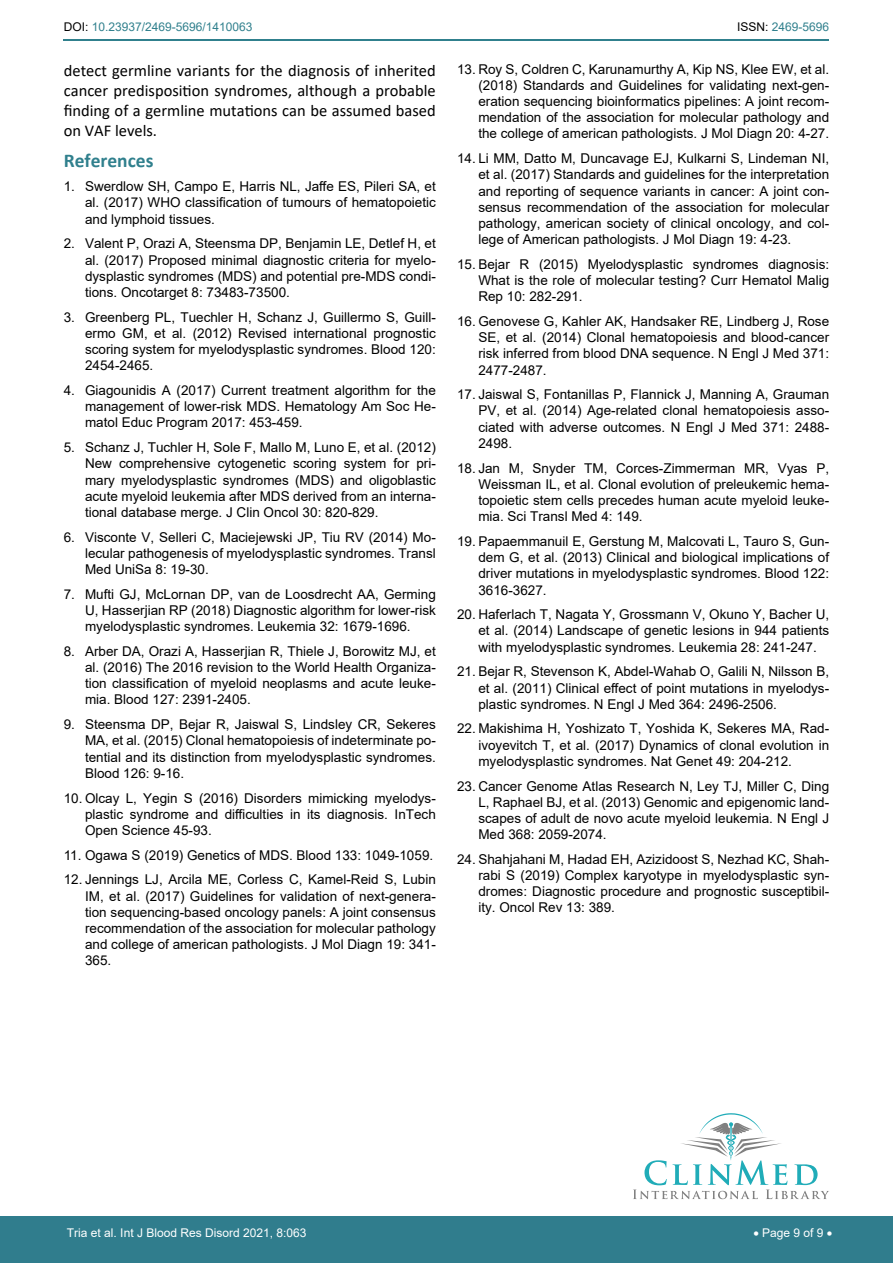
<style>
.page{position:relative;width:893px;height:1263px;background:#fff}
.page>*{position:absolute;margin:0;border:0;box-sizing:border-box;transform-origin:0 0}
.t1{font:700 19.5px "Calibri";color:#30808d}
.t2{font:16.5px/19.8px "Calibri";color:#000;text-align:justify}
.t3{font:13.5px/16.2px "Arial";color:#000;text-align:justify}
.t4{font:12px "Arial";color:#fff}
.t5{font:12px "Arial";color:#30808d}
.s1{color:#000}
</style>
<div class="page">
<hr style="left:64px;top:40px;width:765px;height:1px;background:#30808d">
<div style="left:0;top:1217px;width:893px;height:46px;background:#307d8d"></div>
<svg style="left:633px;top:1113px;width:196px;height:86px"></svg>
<p class="t5" style="left:64px;top:19px;width:190px"><span class="s1">DOI:</span> 10.23937/2469-5696/1410063</p>
<p class="t5" style="left:737px;top:19px;width:94px"><span class="s1">ISSN:</span> 2469-5696</p>
<p class="t2" style="left:64px;top:60px;width:374px">detect germline variants for the diagnosis of inherited cancer predisposition syndromes, although a probable finding of a germline mutations can be assumed based on VAF levels.</p>
<h1 class="t1" style="left:64px;top:146px;width:91px">References</h1>
<p class="t3" style="left:85px;top:178px;width:352px;text-indent:-21px">1. Swerdlow SH, Campo E, Harris NL, Jaffe ES, Pileri SA, et al. (2017) WHO classification of tumours of hematopoietic and lymphoid tissues.</p>
<p class="t3" style="left:85px;top:235px;width:352px;text-indent:-21px">2. Valent P, Orazi A, Steensma DP, Benjamin LE, Detlef H, et al. (2017) Proposed minimal diagnostic criteria for myelo&shy;dysplastic syndromes (MDS) and potential pre-MDS condi&shy;tions. Oncotarget 8: 73483-73500.</p>
<p class="t3" style="left:85px;top:309px;width:352px;text-indent:-21px">3. Greenberg PL, Tuechler H, Schanz J, Guillermo S, Guill&shy;ermo GM, et al. (2012) Revised international prognostic scoring system for myelodysplastic syndromes. Blood 120:<br>2454-2465.</p>
<p class="t3" style="left:85px;top:382px;width:352px;text-indent:-21px">4. Giagounidis A (2017) Current treatment algorithm for the management of lower-risk MDS. Hematology Am Soc He&shy;matol Educ Program 2017: 453-459.</p>
<p class="t3" style="left:85px;top:439px;width:352px;text-indent:-21px">5. Schanz J, Tuchler H, Sole F, Mallo M, Luno E, et al. (2012)<br>New comprehensive cytogenetic scoring system for pri&shy;mary myelodysplastic syndromes (MDS) and oligoblastic acute myeloid leukemia after MDS derived from an interna&shy;tional database merge. J Clin Oncol 30: 820-829.</p>
<p class="t3" style="left:85px;top:529px;width:352px;text-indent:-21px">6. Visconte V, Selleri C, Maciejewski JP, Tiu RV (2014) Mo&shy;lecular pathogenesis of myelodysplastic syndromes. Transl Med UniSa 8: 19-30.</p>
<p class="t3" style="left:85px;top:586px;width:352px;text-indent:-21px">7. Mufti GJ, McLornan DP, van de Loosdrecht AA, Germing U, Hasserjian RP (2018) Diagnostic algorithm for lower-risk myelodysplastic syndromes. Leukemia 32: 1679-1696.</p>
<p class="t3" style="left:85px;top:643px;width:352px;text-indent:-21px">8. Arber DA, Orazi A, Hasserjian R, Thiele J, Borowitz MJ, et al. (2016) The 2016 revision to the World Health Organiza&shy;tion classification of myeloid neoplasms and acute leuke&shy;mia. Blood 127: 2391-2405.</p>
<p class="t3" style="left:85px;top:716px;width:352px;text-indent:-21px">9. Steensma DP, Bejar R, Jaiswal S, Lindsley CR, Sekeres MA, et al. (2015) Clonal hematopoiesis of indeterminate po&shy;tential and its distinction from myelodysplastic syndromes.<br>Blood 126: 9-16.</p>
<p class="t3" style="left:85px;top:789px;width:352px;text-indent:-21px">10. Olcay L, Yegin S (2016) Disorders mimicking myelodys&shy;plastic syndrome and difficulties in its diagnosis. InTech Open Science 45-93.</p>
<p class="t3" style="left:64px;top:847px;width:371px">11. Ogawa S (2019) Genetics of MDS. Blood 133: 1049-1059.</p>
<p class="t3" style="left:85px;top:871px;width:352px;text-indent:-21px">12. Jennings LJ, Arcila ME, Corless C, Kamel-Reid S, Lubin IM, et al. (2017) Guidelines for validation of next-genera&shy;tion sequencing-based oncology panels: A joint consensus recommendation of the association for molecular pathology and college of american pathologists. J Mol Diagn 19: 341- 365.</p>
<p class="t3" style="left:478px;top:61px;width:352px;text-indent:-21px">13. Roy S, Coldren C, Karunamurthy A, Kip NS, Klee EW, et al. (2018) Standards and Guidelines for validating next-gen&shy;eration sequencing bioinformatics pipelines: A joint recom&shy;mendation of the association for molecular pathology and the college of american pathologists. J Mol Diagn 20: 4-27.</p>
<p class="t3" style="left:478px;top:150px;width:352px;text-indent:-21px">14. Li MM, Datto M, Duncavage EJ, Kulkarni S, Lindeman NI, et al. (2017) Standards and guidelines for the interpretation and reporting of sequence variants in cancer: A joint con&shy;sensus recommendation of the association for molecular pathology, american society of clinical oncology, and col&shy;lege of American pathologists. J Mol Diagn 19: 4-23.</p>
<p class="t3" style="left:478px;top:256px;width:352px;text-indent:-21px">15. Bejar R (2015) Myelodysplastic syndromes diagnosis:<br>What is the role of molecular testing? Curr Hematol Malig Rep 10: 282-291.</p>
<p class="t3" style="left:478px;top:313px;width:352px;text-indent:-21px">16. Genovese G, Kahler AK, Handsaker RE, Lindberg J, Rose SE, et al. (2014) Clonal hematopoiesis and blood-cancer risk inferred from blood DNA sequence. N Engl J Med 371:<br>2477-2487.</p>
<p class="t3" style="left:478px;top:386px;width:352px;text-indent:-21px">17. Jaiswal S, Fontanillas P, Flannick J, Manning A, Grauman PV, et al. (2014) Age-related clonal hematopoiesis asso&shy;ciated with adverse outcomes. N Engl J Med 371: 2488- 2498.</p>
<p class="t3" style="left:478px;top:460px;width:352px;text-indent:-21px">18. Jan M, Snyder TM, Corces-Zimmerman MR, Vyas P, Weissman IL, et al. Clonal evolution of preleukemic hema&shy;topoietic stem cells precedes human acute myeloid leuke&shy;mia. Sci Transl Med 4: 149.</p>
<p class="t3" style="left:478px;top:533px;width:352px;text-indent:-21px">19. Papaemmanuil E, Gerstung M, Malcovati L, Tauro S, Gun&shy;dem G, et al. (2013) Clinical and biological implications of driver mutations in myelodysplastic syndromes. Blood 122:<br>3616-3627.</p>
<p class="t3" style="left:478px;top:606px;width:352px;text-indent:-21px">20. Haferlach T, Nagata Y, Grossmann V, Okuno Y, Bacher U, et al. (2014) Landscape of genetic lesions in 944 patients with myelodysplastic syndromes. Leukemia 28: 241-247.</p>
<p class="t3" style="left:478px;top:663px;width:352px;text-indent:-21px">21. Bejar R, Stevenson K, Abdel-Wahab O, Galili N, Nilsson B, et al. (2011) Clinical effect of point mutations in myelodys&shy;plastic syndromes. N Engl J Med 364: 2496-2506.</p>
<p class="t3" style="left:478px;top:720px;width:352px;text-indent:-21px">22. Makishima H, Yoshizato T, Yoshida K, Sekeres MA, Rad&shy;ivoyevitch T, et al. (2017) Dynamics of clonal evolution in myelodysplastic syndromes. Nat Genet 49: 204-212.</p>
<p class="t3" style="left:478px;top:778px;width:352px;text-indent:-21px">23. Cancer Genome Atlas Research N, Ley TJ, Miller C, Ding L, Raphael BJ, et al. (2013) Genomic and epigenomic land&shy;scapes of adult de novo acute myeloid leukemia. N Engl J Med 368: 2059-2074.</p>
<p class="t3" style="left:478px;top:851px;width:352px;text-indent:-21px">24. Shahjahani M, Hadad EH, Azizidoost S, Nezhad KC, Shah&shy;rabi S (2019) Complex karyotype in myelodysplastic syn&shy;dromes: Diagnostic procedure and prognostic susceptibil&shy;ity. Oncol Rev 13: 389.</p>
<p class="t4" style="left:67px;top:1225px;width:241px">Tria et al. Int J Blood Res Disord 2021, 8:063</p>
<p class="t4" style="left:754px;top:1225px;width:80px">• Page 9 of 9 •</p>
</div>
